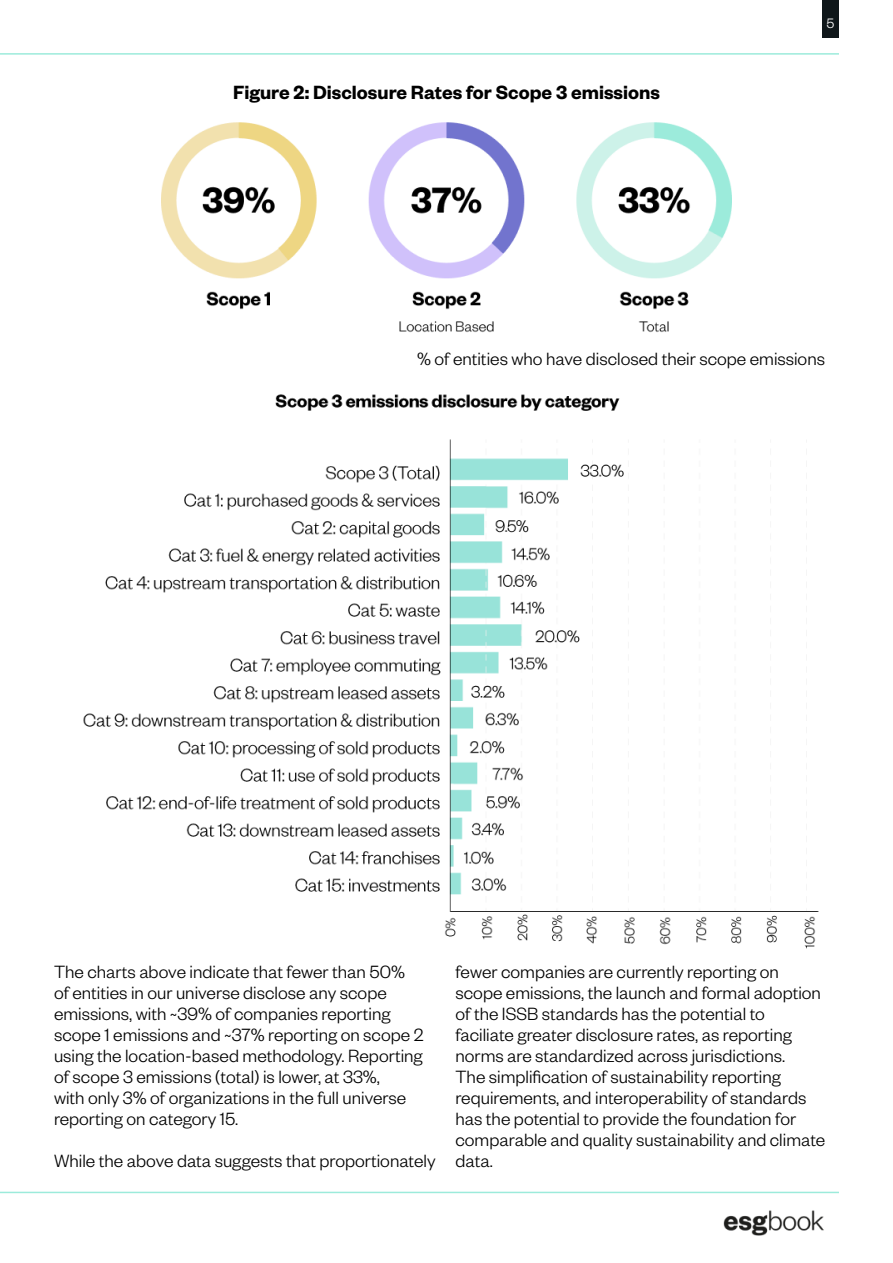
<style>
.page{position:relative;width:893px;height:1263px;background:#fff}
.page>*{position:absolute;margin:0;border:0;box-sizing:border-box;transform-origin:0 0}
.t1{font:600 21px "Founders Grotesk";color:#000}
.t2{font:300 19.5px/21px "Founders Grotesk";color:#000}
.t3{font:300 15px "Founders Grotesk";color:#fff}
</style>
<div class="page">
<hr style="left:0;top:1192px;width:839px;height:1px;background:#9cebdb">
<hr style="left:0;top:53px;width:839px;height:2px;background:#9cebdb">
<img style="left:723px;top:1210px;width:101px;height:26px">
<div style="left:822px;top:0;width:17px;height:38px;background:#0f171a"></div>
<img style="left:161px;top:122px;width:571px;height:211px">
<img style="left:83px;top:394px;width:736px;height:555px">
<p class="t1" style="left:233px;top:79px;width:428px">Figure 2: Disclosure Rates for Scope 3 emissions</p>
<p class="t3" style="left:827px;top:14px;width:9px">5</p>
<p class="t2" style="left:417px;top:347px;width:409px">% of entities who have disclosed their scope emissions</p>
<p class="t2" style="left:54px;top:960px;width:371px">The charts above indicate that fewer than 50% of entities in our universe disclose any scope emissions, with ~39% of companies reporting scope 1 emissions and ~37% reporting on scope 2 using the location-based methodology. Reporting of scope 3 emissions (total) is lower, at 33%,<br>with only 3% of organizations in the full universe reporting on category 15.</p>
<p class="t2" style="left:54px;top:1149px;width:383px">While the above data suggests that proportionately</p>
<p class="t2" style="left:455px;top:960px;width:371px">fewer companies are currently reporting on scope emissions, the launch and formal adoption of the ISSB standards has the potential to faciliate greater disclosure rates, as reporting norms are standardized across jurisdictions.<br>The simplification of sustainability reporting requirements, and interoperability of standards has the potential to provide the foundation for comparable and quality sustainability and climate data.</p>
</div>
